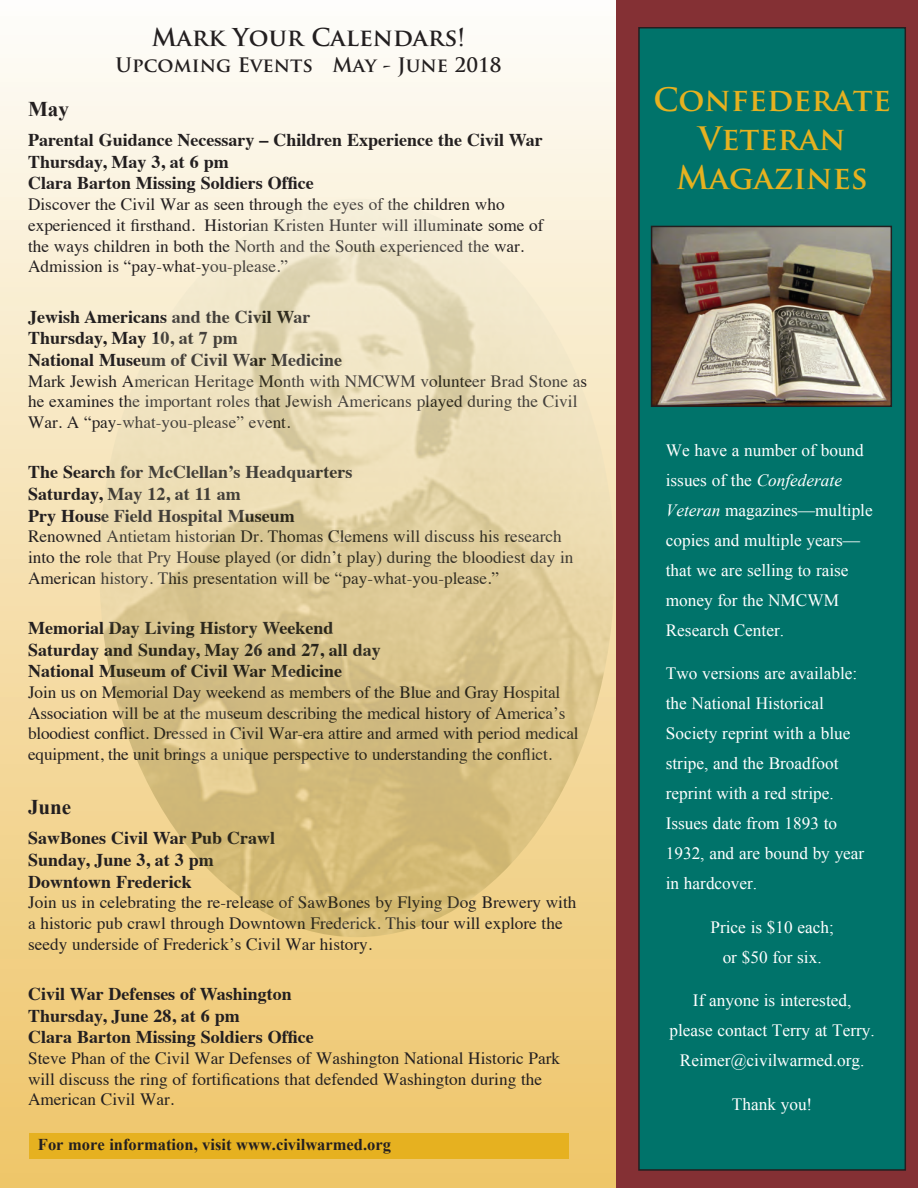
<style>
.page{position:relative;width:918px;height:1188px;background:#fff}
.page>*{position:absolute;margin:0;border:0;box-sizing:border-box;transform-origin:0 0}
.Heading__page_1_blue{font:700 31.5px/39px "Trajan Pro";color:#e6b120;text-align:center}
.Interior_story_heads{font:700 24px "Trajan Pro";color:#231f20}
.Calendar_month_headi{font:700 21px "Times New Roman";color:#231f20}
.Interior_story_heads-2{font:700 19.5px "Trajan Pro";color:#231f20}
.Calendar_head{font:700 18px "Times";color:#231f20}
.Calendar_text{font:17.25px/20.7px "Times";color:#231f20}
.t1{font:17.25px/30px "Times New Roman";color:#fff}
.Calendar_month_headi-2{font:700 16.5px "Times New Roman";color:#231f20}
.s1{font-style:italic}
</style>
<div class="page">
<div style="left:0;top:0;width:619px;height:1188px;background:linear-gradient(to bottom,#fbf9f5,#ecc266)"></div>
<svg style="left:0;top:0;width:9px;height:1188px;background:#f5e0af"></svg>
<img style="left:99px;top:199px;width:516px;height:738px">
<div style="left:617px;top:0;width:301px;height:1188px;background:#843034"></div>
<div style="left:639px;top:28px;width:266px;height:1142px;background:#00736a"></div>
<div style="left:638px;top:27px;width:268px;height:1144px;border:2px solid #231f20"></div>
<div style="left:29px;top:1133px;width:540px;height:26px;background:#e6b120"></div>
<img style="left:654px;top:229px;width:235px;height:175px">
<div style="left:651px;top:226px;width:241px;height:181px;border:2px solid #231f20"></div>
<p class="Interior_story_heads" style="left:152px;top:22px;width:315px">Mark Your Calendars!</p>
<p class="Interior_story_heads-2" style="left:116px;top:53px;width:387px">Upcoming Events May - June 2018</p>
<p class="Calendar_month_headi" style="left:28px;top:94px;width:42px">May</p>
<p class="Calendar_head" style="left:28px;top:123px;width:516px">Parental Guidance Necessary – Children Experience the Civil War</p>
<p class="Calendar_head" style="left:28px;top:145px;width:202px">Thursday, May 3, at 6 pm</p>
<p class="Calendar_head" style="left:28px;top:166px;width:287px">Clara Barton Missing Soldiers Office</p>
<p class="Calendar_text" style="left:28px;top:192px;width:517px">Discover the Civil War as seen through the eyes of the children who experienced it firsthand. Historian Kristen Hunter will illuminate some of the ways children in both the North and the South experienced the war.<br>Admission is “pay-what-you-please.”</p>
<p class="Calendar_head" style="left:28px;top:299px;width:284px">Jewish Americans and the Civil War</p>
<p class="Calendar_head" style="left:28px;top:321px;width:211px">Thursday, May 10, at 7 pm</p>
<p class="Calendar_head" style="left:28px;top:343px;width:316px">National Museum of Civil War Medicine</p>
<p class="Calendar_text" style="left:28px;top:369px;width:561px">Mark Jewish American Heritage Month with NMCWM volunteer Brad Stone as he examines the important roles that Jewish Americans played during the Civil<br>War. A “pay-what-you-please” event.</p>
<p class="Calendar_head" style="left:28px;top:455px;width:326px">The Search for McClellan’s Headquarters</p>
<p class="Calendar_head" style="left:28px;top:477px;width:214px">Saturday, May 12, at 11 am</p>
<p class="Calendar_head" style="left:28px;top:498px;width:268px">Pry House Field Hospital Museum</p>
<p class="Calendar_text" style="left:28px;top:525px;width:547px">Renowned Antietam historian Dr. Thomas Clemens will discuss his research into the role that Pry House played (or didn’t play) during the bloodiest day in<br>American history. This presentation will be “pay-what-you-please.”</p>
<p class="Calendar_head" style="left:28px;top:611px;width:307px">Memorial Day Living History Weekend</p>
<p class="Calendar_head" style="left:28px;top:632px;width:354px">Saturday and Sunday, May 26 and 27, all day</p>
<p class="Calendar_head" style="left:28px;top:654px;width:316px">National Museum of Civil War Medicine</p>
<p class="Calendar_text" style="left:28px;top:680px;width:552px">Join us on Memorial Day weekend as members of the Blue and Gray Hospital Association will be at the museum describing the medical history of America’s bloodiest conflict. Dressed in Civil War-era attire and armed with period medical equipment, the unit brings a unique perspective to understanding the conflict.</p>
<p class="Calendar_month_headi" style="left:28px;top:793px;width:45px">June</p>
<p class="Calendar_head" style="left:28px;top:821px;width:249px">SawBones Civil War Pub Crawl</p>
<p class="Calendar_head" style="left:28px;top:843px;width:187px">Sunday, June 3, at 3 pm</p>
<p class="Calendar_head" style="left:28px;top:864px;width:165px">Downtown Frederick</p>
<p class="Calendar_text" style="left:28px;top:891px;width:550px">Join us in celebrating the re-release of SawBones by Flying Dog Brewery with a historic pub crawl through Downtown Frederick. This tour will explore the seedy underside of Frederick’s Civil War history.</p>
<p class="Calendar_head" style="left:28px;top:977px;width:265px">Civil War Defenses of Washington</p>
<p class="Calendar_head" style="left:28px;top:998px;width:213px">Thursday, June 28, at 6 pm</p>
<p class="Calendar_head" style="left:28px;top:1020px;width:287px">Clara Barton Missing Soldiers Office</p>
<p class="Calendar_text" style="left:28px;top:1046px;width:534px">Steve Phan of the Civil War Defenses of Washington National Historic Park will discuss the ring of fortifications that defended Washington during the<br>American Civil War.</p>
<p class="Calendar_month_headi-2" style="left:38px;top:1133px;width:355px">For more information, visit www.civilwarmed.org</p>
<p class="Heading__page_1_blue" style="left:653px;top:80px;width:239px">Confederate<br>Veteran<br>Magazines</p>
<p class="t1" style="left:666px;top:435px;width:208px">We have a number of bound issues of the <span class="s1">Confederate<br>Veteran</span> magazines—multiple copies and multiple years— that we are selling to raise money for the NMCWM<br>Research Center.</p>
<p class="t1" style="left:666px;top:658px;width:200px">Two versions are available: the National Historical<br>Society reprint with a blue stripe, and the Broadfoot reprint with a red stripe.<br>Issues date from 1893 to<br>1932, and are bound by year in hardcover.</p>
<p class="t1" style="left:710px;top:912px;width:125px;text-align:center">Price is $10 each; or $50 for six.</p>
<p class="t1" style="left:670px;top:985px;width:207px;text-align:center">If anyone is interested, please contact Terry at Terry.<br>Reimer@civilwarmed.org.</p>
<p class="t1" style="left:732px;top:1089px;width:82px">Thank you!</p>
</div>
